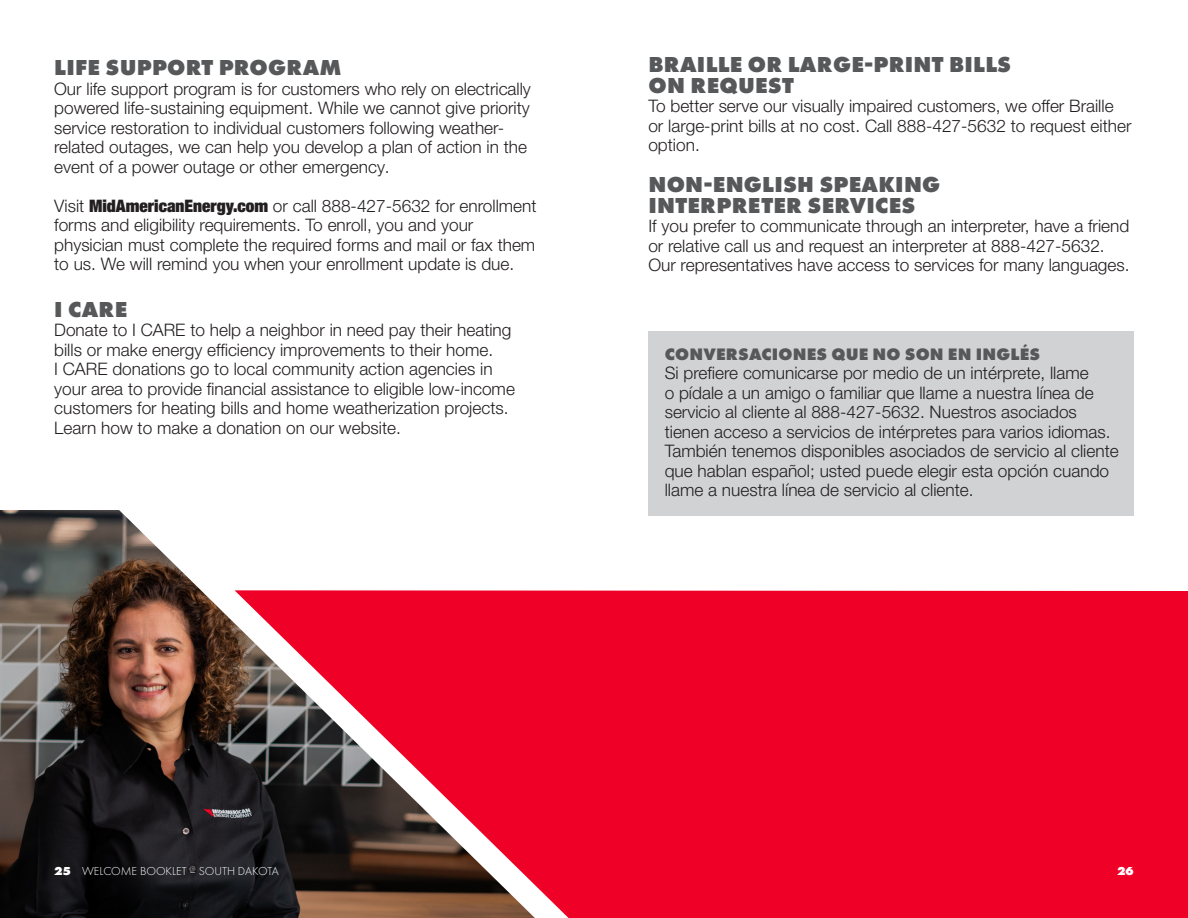
<style>
.page{position:relative;width:1188px;height:918px;background:#fff}
.page>*{position:absolute;margin:0;border:0;box-sizing:border-box;transform-origin:0 0}
.t1{font:800 22.5px/21px "Futura PT";letter-spacing:.01em;color:#57585a}
.t2{font:300 17.25px/19.5px "Helvetica Neue LT Pro";color:#231f20}
.t3{font:800 17.25px "Futura PT";letter-spacing:.01em;color:#57585a}
.t4{font:300 12px "Futura PT";color:#fff}
.t5{font:800 12px "Futura PT";color:#fff}
.s1{font-weight:900;font-stretch:condensed}
.s2{font-weight:800}
</style>
<div class="page">
<img style="left:0;top:510px;width:113px;height:408px">
<svg style="left:113px;top:510px;width:122px;height:408px;background:#5e4c46"></svg>
<svg style="left:235px;top:590px;width:953px;height:328px;background:#d7102f"></svg>
<div style="left:648px;top:332px;width:486px;height:184px;background:#d1d2d4"></div>
<p class="t1" style="left:54px;top:57px;width:289px">LIFE SUPPORT PROGRAM</p>
<p class="t2" style="left:54px;top:79px;width:478px">Our life support program is for customers who rely on electrically powered life-sustaining equipment. While we cannot give priority service restoration to individual customers following weather&shy;related outages, we can help you develop a plan of action in the event of a power outage or other emergency.</p>
<p class="t2" style="left:54px;top:196px;width:484px">Visit <span class="s1">MidAmericanEnergy.com</span> or call 888-427-5632 for enrollment forms and eligibility requirements. To enroll, you and your physician must complete the required forms and mail or fax them to us. We will remind you when your enrollment update is due.</p>
<p class="t1" style="left:54px;top:298px;width:75px">I CARE</p>
<p class="t2" style="left:54px;top:320px;width:459px">Donate to I CARE to help a neighbor in need pay their heating bills or make energy efficiency improvements to their home.</p>
<p class="t2" style="left:54px;top:359px;width:462px">I CARE donations go to local community action agencies in your area to provide financial assistance to eligible low-income customers for heating bills and home weatherization projects.</p>
<p class="t2" style="left:54px;top:418px;width:348px">Learn how to make a donation on our website.</p>
<p class="t1" style="left:649px;top:53px;width:364px">BRAILLE OR LARGE-PRINT BILLS<br>ON REQUEST</p>
<p class="t2" style="left:648px;top:96px;width:485px">To better serve our visually impaired customers, we offer Braille or large-print bills at no cost. Call 888-427-5632 to request either option.</p>
<p class="t1" style="left:649px;top:173px;width:293px">NON-ENGLISH SPEAKING</p>
<p class="t1" style="left:649px;top:194px;width:268px">INTERPRETER SERVICES</p>
<p class="t2" style="left:648px;top:216px;width:483px">If you prefer to communicate through an interpreter, have a friend or relative call us and request an interpreter at 888-427-5632.<br>Our representatives have access to services for many languages.</p>
<p class="t3" style="left:665px;top:343px;width:377px">CONVERSACIONES QUE NO SON EN INGLÉS</p>
<p class="t2" style="left:665px;top:363px;width:456px">Si prefiere comunicarse por medio de un intérprete, llame<br>o pídale a un amigo o familiar que llame a nuestra línea de servicio al cliente al 888-427-5632. Nuestros asociados tienen acceso a servicios de intérpretes para varios idiomas.<br>También tenemos disponibles asociados de servicio al cliente que hablan español; usted puede elegir esta opción cuando llame a nuestra línea de servicio al cliente.</p>
<p class="t4" style="left:54px;top:864px;width:226px"><span class="s2">25</span> WELCOME BOOKLET – SOUTH DAKOTA</p>
<p class="t5" style="left:1117px;top:863px;width:18px">26</p>
</div>
